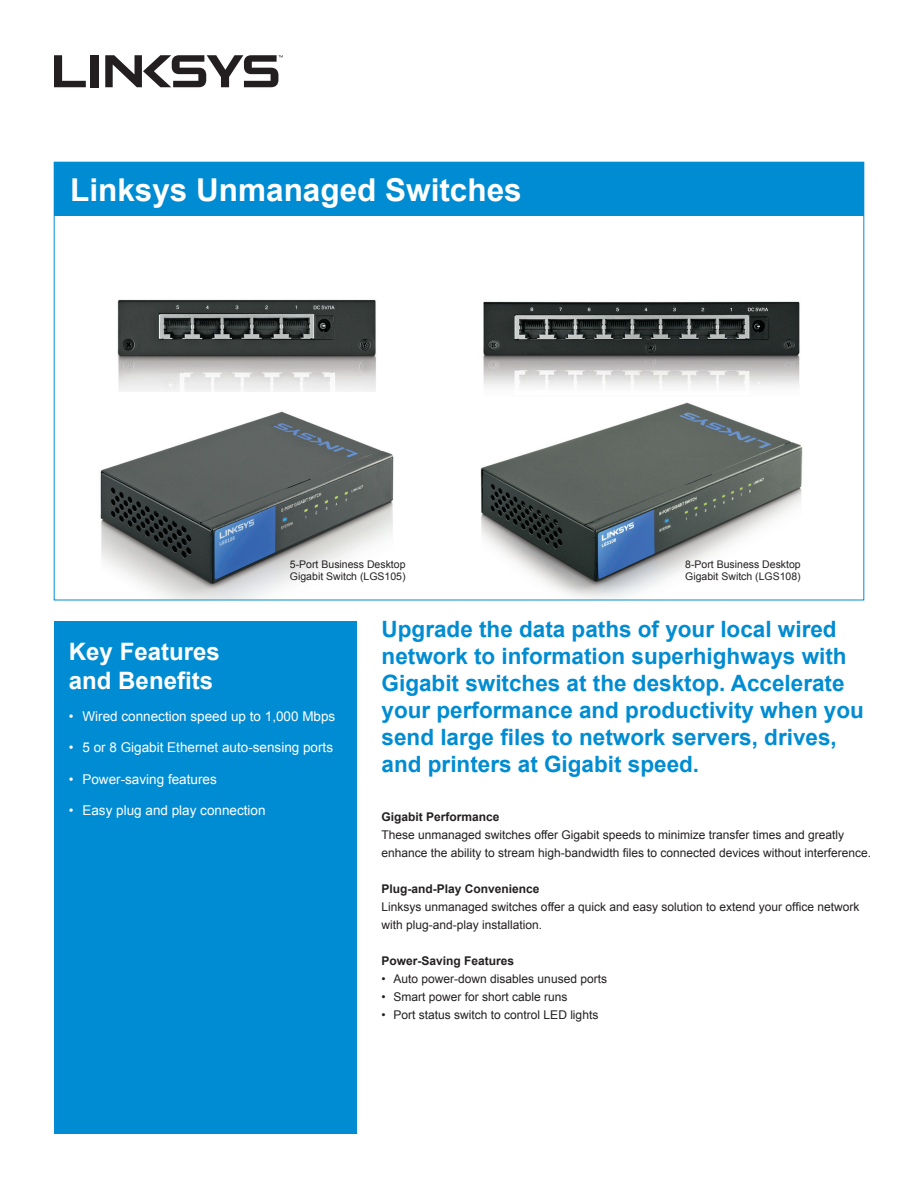
<style>
.page{position:relative;width:918px;height:1188px;background:#fff}
.page>*{position:absolute;margin:0;border:0;box-sizing:border-box;transform-origin:0 0}
.t1{font:700 31.5px "Arial";color:#fff}
.t2{font:700 24px/28.8px "Arial";color:#fff}
.t3{font:700 22.5px/27px "Arial";color:#008cd2}
.t4{font:13.5px "Arial";color:#fff}
.t5{font:12px/18px "Arial";color:#231f20}
.t6{font:700 12px "Arial";color:#231f20}
.t7{font:10.5px/12.6px "Arial";color:#231f20}
</style>
<div class="page">
<img style="left:480px;top:402px;width:323px;height:196px">
<img style="left:100px;top:411px;width:294px;height:187px">
<div style="left:54px;top:621px;width:303px;height:513px;background:#008cd2"></div>
<div style="left:91px;top:55px;width:8px;height:32px;background:#231f20"></div>
<svg style="left:54px;top:55px;width:32px;height:32px"></svg>
<svg style="left:105px;top:55px;width:178px;height:32px"></svg>
<div style="left:54px;top:162px;width:810px;height:54px;background:#008cd2"></div>
<img style="left:117px;top:299px;width:259px;height:93px">
<img style="left:483px;top:301px;width:317px;height:84px">
<h1 class="t1" style="left:70px;top:169px;width:453px">Linksys Unmanaged Switches</h1>
<p class="t7" style="left:290px;top:558px;width:117px">5-Port Business Desktop<br>Gigabit Switch (LGS105)</p>
<p class="t7" style="left:685px;top:558px;width:117px">8-Port Business Desktop<br>Gigabit Switch (LGS108)</p>
<h2 class="t2" style="left:69px;top:638px;width:152px">Key Features and Benefits</h2>
<p class="t4" style="left:69px;top:707px;width:268px">• Wired connection speed up to 1,000 Mbps</p>
<p class="t4" style="left:69px;top:739px;width:266px">• 5 or 8 Gigabit Ethernet auto-sensing ports</p>
<p class="t4" style="left:69px;top:770px;width:149px">• Power-saving features</p>
<p class="t4" style="left:69px;top:802px;width:198px">• Easy plug and play connection</p>
<p class="t3" style="left:382px;top:617px;width:484px">Upgrade the data paths of your local wired network to information superhighways with Gigabit switches at the desktop. Accelerate your performance and productivity when you send large files to network servers, drives, and printers at Gigabit speed.</p>
<p class="t6" style="left:382px;top:808px;width:120px">Gigabit Performance</p>
<p class="t5" style="left:382px;top:825px;width:491px">These unmanaged switches offer Gigabit speeds to minimize transfer times and greatly enhance the ability to stream high-bandwidth files to connected devices without interference.</p>
<p class="t6" style="left:382px;top:880px;width:160px">Plug-and-Play Convenience</p>
<p class="t5" style="left:382px;top:897px;width:479px">Linksys unmanaged switches offer a quick and easy solution to extend your office network with plug-and-play installation.</p>
<p class="t6" style="left:382px;top:952px;width:134px">Power-Saving Features</p>
<p class="t5" style="left:382px;top:969px;width:227px">• Auto power-down disables unused ports</p>
<p class="t5" style="left:382px;top:987px;width:188px">• Smart power for short cable runs</p>
<p class="t5" style="left:382px;top:1005px;width:218px">• Port status switch to control LED lights</p>
</div>
